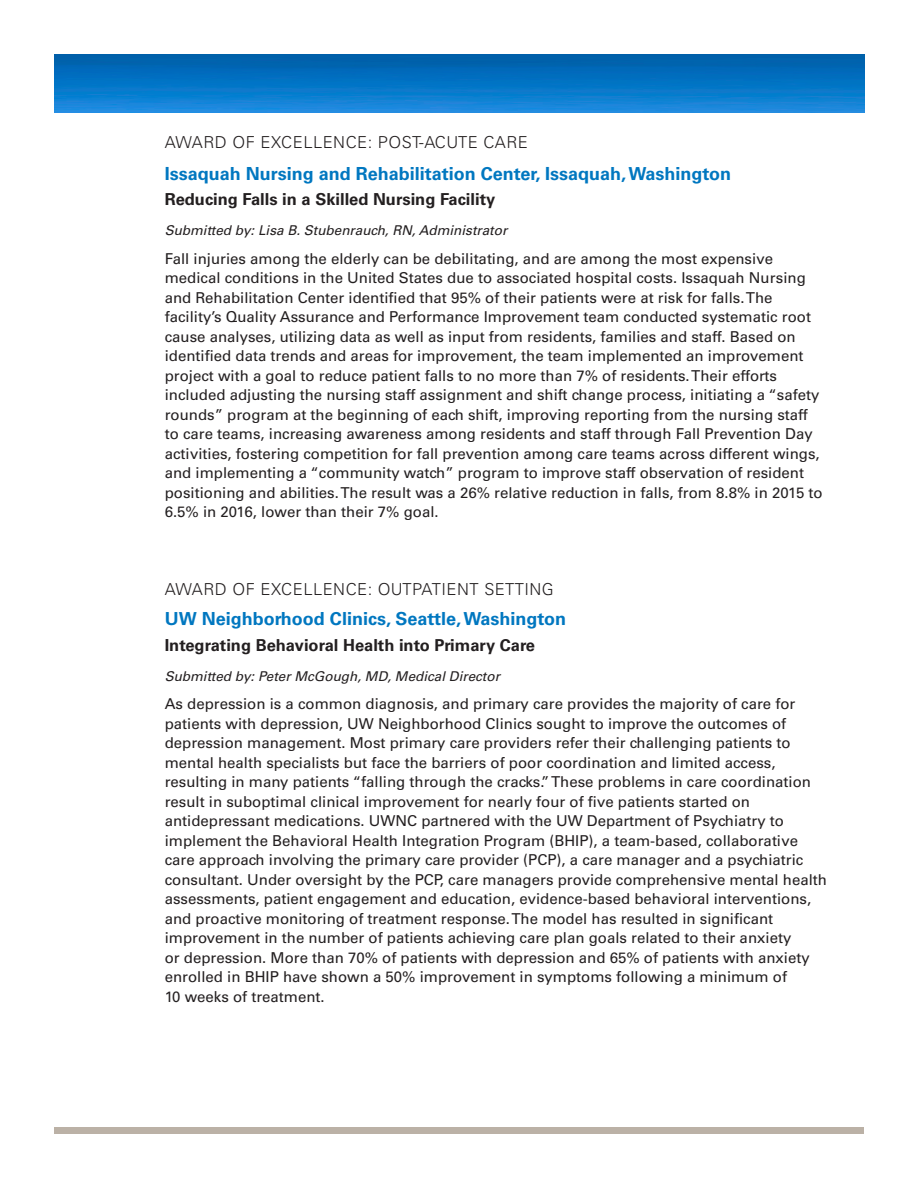
<style>
.page{position:relative;width:918px;height:1188px;background:#fff}
.page>*{position:absolute;margin:0;border:0;box-sizing:border-box;transform-origin:0 0}
.t1{font:700 18px "Univers LT Std";color:#0077c0}
.t2{font:700 16.5px "Univers LT Std";color:#231f20}
.t3{font:300 16.5px "Univers LT Std";letter-spacing:.03em;color:#231f20}
.t4{font:15px/19.5px "Univers LT Std";color:#231f20}
.t5{font:italic 13.5px "Univers LT Std";color:#231f20}
</style>
<div class="page">
<img style="left:54px;top:54px;width:811px;height:59px">
<div style="left:54px;top:1127px;width:810px;height:7px;background:#bbb1a6"></div>
<p class="t3" style="left:165px;top:133px;width:365px">AWARD OF EXCELLENCE: POST-ACUTE CARE</p>
<p class="t1" style="left:165px;top:163px;width:568px">Issaquah Nursing and Rehabilitation Center, Issaquah, Washington</p>
<p class="t2" style="left:165px;top:190px;width:332px">Reducing Falls in a Skilled Nursing Facility</p>
<p class="t5" style="left:165px;top:223px;width:344px">Submitted by: Lisa B. Stubenrauch, RN, Administrator</p>
<p class="t4" style="left:165px;top:249px;width:660px">Fall injuries among the elderly can be debilitating, and are among the most expensive medical conditions in the United States due to associated hospital costs. Issaquah Nursing and Rehabilitation Center identified that 95% of their patients were at risk for falls. The facility’s Quality Assurance and Performance Improvement team conducted systematic root cause analyses, utilizing data as well as input from residents, families and staff. Based on identified data trends and areas for improvement, the team implemented an improvement project with a goal to reduce patient falls to no more than 7% of residents. Their efforts included adjusting the nursing staff assignment and shift change process, initiating a “safety rounds” program at the beginning of each shift, improving reporting from the nursing staff to care teams, increasing awareness among residents and staff through Fall Prevention Day activities, fostering competition for fall prevention among care teams across different wings, and implementing a “community watch” program to improve staff observation of resident positioning and abilities. The result was a 26% relative reduction in falls, from 8.8% in 2015 to 6.5% in 2016, lower than their 7% goal.</p>
<p class="t3" style="left:165px;top:580px;width:391px">AWARD OF EXCELLENCE: OUTPATIENT SETTING</p>
<p class="t1" style="left:165px;top:609px;width:403px">UW Neighborhood Clinics, Seattle, Washington</p>
<p class="t2" style="left:165px;top:635px;width:372px">Integrating Behavioral Health into Primary Care</p>
<p class="t5" style="left:165px;top:668px;width:337px">Submitted by: Peter McGough, MD, Medical Director</p>
<p class="t4" style="left:165px;top:694px;width:664px">As depression is a common diagnosis, and primary care provides the majority of care for patients with depression, UW Neighborhood Clinics sought to improve the outcomes of depression management. Most primary care providers refer their challenging patients to mental health specialists but face the barriers of poor coordination and limited access, resulting in many patients “falling through the cracks.” These problems in care coordination result in suboptimal clinical improvement for nearly four of five patients started on antidepressant medications. UWNC partnered with the UW Department of Psychiatry to implement the Behavioral Health Integration Program (BHIP), a team-based, collaborative care approach involving the primary care provider (PCP), a care manager and a psychiatric consultant. Under oversight by the PCP, care managers provide comprehensive mental health assessments, patient engagement and education, evidence-based behavioral interventions, and proactive monitoring of treatment response. The model has resulted in significant improvement in the number of patients achieving care plan goals related to their anxiety<br>or depression. More than 70% of patients with depression and 65% of patients with anxiety enrolled in BHIP have shown a 50% improvement in symptoms following a minimum of<br>10 weeks of treatment.</p>
</div>
